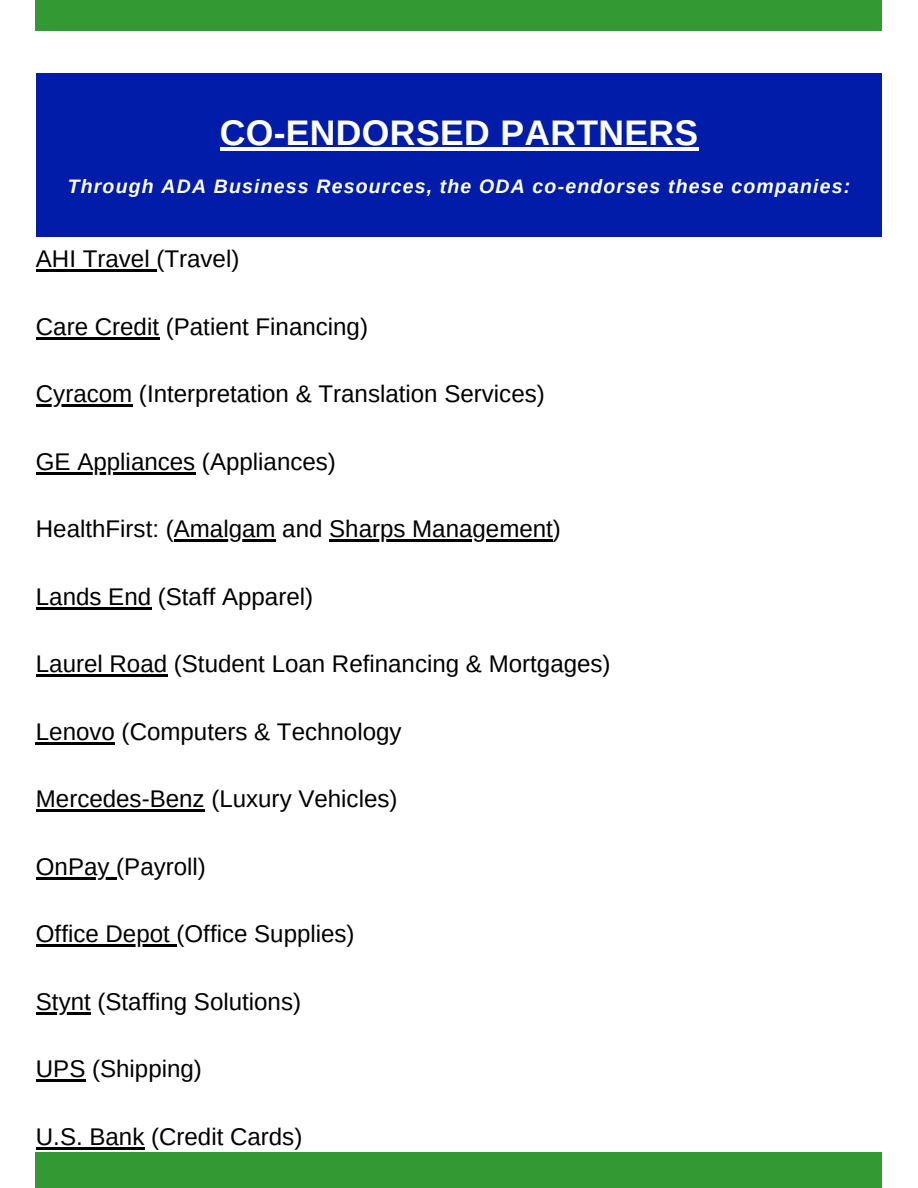
<style>
.page{position:relative;width:918px;height:1188px;background:#fff}
.page>*{position:absolute;margin:0;border:0;box-sizing:border-box;transform-origin:0 0}
.t1{font:700 35.55px "Arimo";letter-spacing:.01em;color:#fff}
.t2{font:24.15px "Arimo";color:#000}
.t3{font:italic 700 19.5px "Arimo";letter-spacing:.06em;color:#fff}
</style>
<div class="page">
<div style="left:36px;top:1153px;width:846px;height:35px;background:#393"></div>
<div style="left:36px;top:0;width:846px;height:31px;background:#393"></div>
<div style="left:36px;top:73px;width:846px;height:163px;background:#001ca8"></div>
<hr style="left:36px;top:269px;width:120px;height:3px;background:#000">
<hr style="left:36px;top:337px;width:123px;height:2px;background:#000">
<hr style="left:36px;top:404px;width:96px;height:3px;background:#000">
<hr style="left:36px;top:472px;width:159px;height:2px;background:#000">
<hr style="left:174px;top:539px;width:102px;height:3px;background:#000">
<hr style="left:329px;top:539px;width:224px;height:3px;background:#000">
<hr style="left:36px;top:607px;width:115px;height:2px;background:#000">
<hr style="left:36px;top:674px;width:131px;height:3px;background:#000">
<hr style="left:36px;top:742px;width:79px;height:2px;background:#000">
<hr style="left:36px;top:809px;width:169px;height:3px;background:#000">
<hr style="left:36px;top:877px;width:80px;height:2px;background:#000">
<hr style="left:36px;top:944px;width:141px;height:3px;background:#000">
<hr style="left:36px;top:1012px;width:55px;height:2px;background:#000">
<hr style="left:36px;top:1079px;width:49px;height:3px;background:#000">
<hr style="left:36px;top:1147px;width:108px;height:2px;background:#000">
<hr style="left:220px;top:147px;width:479px;height:4px;background:#fff">
<p class="t1" style="left:220px;top:113px;width:480px">CO-ENDORSED PARTNERS</p>
<p class="t3" style="left:68px;top:175px;width:784px">Through ADA Business Resources, the ODA co-endorses these companies:</p>
<p class="t2" style="left:36px;top:245px;width:205px">AHI Travel (Travel)</p>
<p class="t2" style="left:36px;top:313px;width:334px">Care Credit (Patient Financing)</p>
<p class="t2" style="left:36px;top:380px;width:510px">Cyracom (Interpretation &amp; Translation Services)</p>
<p class="t2" style="left:36px;top:448px;width:302px">GE Appliances (Appliances)</p>
<p class="t2" style="left:36px;top:515px;width:527px">HealthFirst: (Amalgam and Sharps Management)</p>
<p class="t2" style="left:36px;top:583px;width:279px">Lands End (Staff Apparel)</p>
<p class="t2" style="left:36px;top:650px;width:576px">Laurel Road (Student Loan Refinancing &amp; Mortgages)</p>
<p class="t2" style="left:36px;top:718px;width:367px">Lenovo (Computers &amp; Technology</p>
<p class="t2" style="left:36px;top:785px;width:363px">Mercedes-Benz (Luxury Vehicles)</p>
<p class="t2" style="left:36px;top:853px;width:172px">OnPay (Payroll)</p>
<p class="t2" style="left:36px;top:920px;width:320px">Office Depot (Office Supplies)</p>
<p class="t2" style="left:36px;top:988px;width:267px">Stynt (Staffing Solutions)</p>
<p class="t2" style="left:36px;top:1055px;width:168px">UPS (Shipping)</p>
<p class="t2" style="left:36px;top:1123px;width:268px">U.S. Bank (Credit Cards)</p>
</div>
